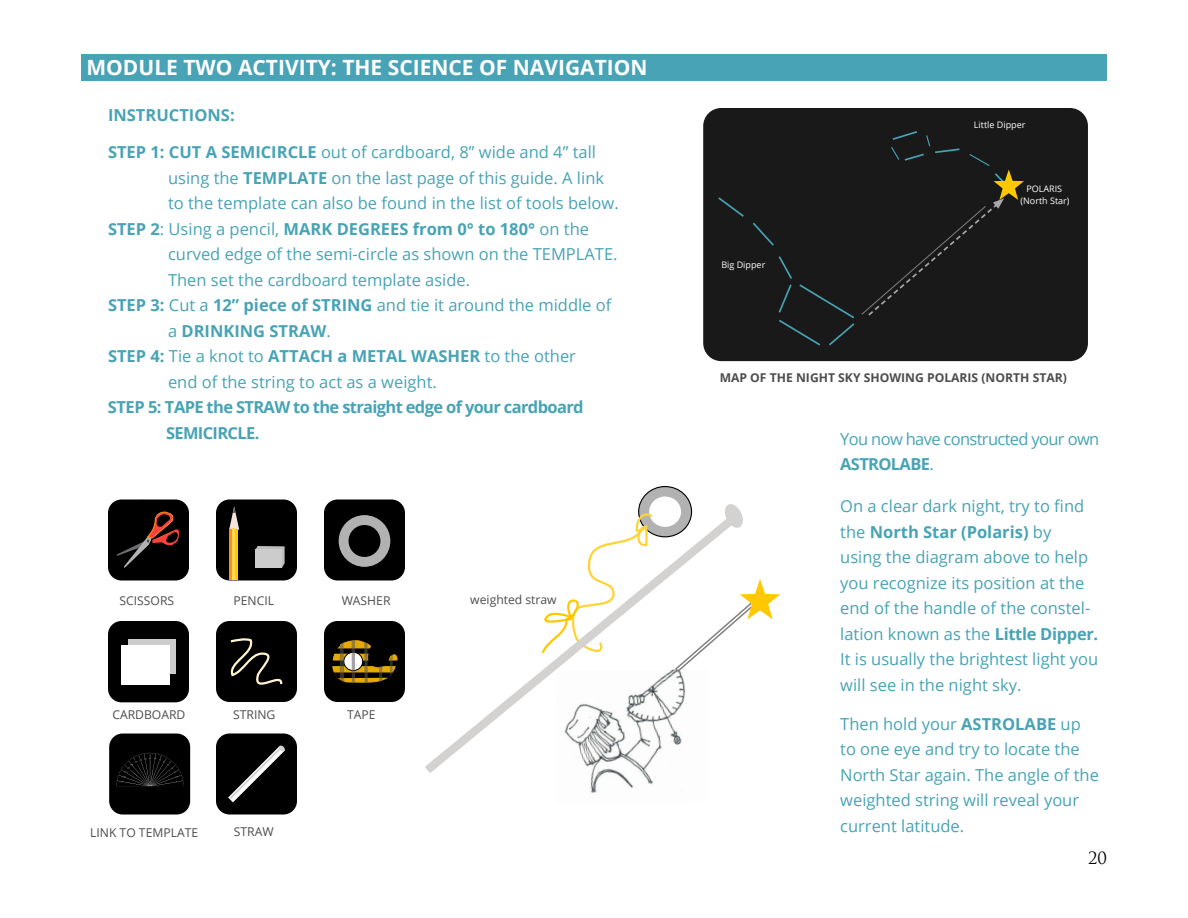
<style>
.page{position:relative;width:1188px;height:918px;background:#fff}
.page>*{position:absolute;margin:0;border:0;box-sizing:border-box;transform-origin:0 0}
.t1{font:700 21px "Open Sans";color:#fff}
.t2{font:16.5px/25.5px "Open Sans";color:#47a3b5}
.t3{font:700 16.5px "Open Sans";color:#47a3b5}
.t4{font:700 16.5px/25.5px "Open Sans";letter-spacing:-.04em;color:#47a3b5}
.t5{font:16.5px/25.5px "Open Sans";letter-spacing:-.04em;color:#47a3b5}
.t6{font:16.5px "Trajan Pro";color:#000}
.t7{font:12.15px "Open Sans";color:#4d4d4e}
.t8{font:700 12.15px "Open Sans";color:#4d4d4e}
.t9{font:9px/11.2px "Open Sans";color:#fff;text-align:center}
.s1{font-weight:700}
.s2{font-weight:400}
</style>
<div class="page">
<div style="left:81px;top:54px;width:1026px;height:27px;background:#47a3b5"></div>
<div style="left:703px;top:108px;width:385px;height:253px;background:#191919;border-radius:18px"></div>
<div style="left:216px;top:500px;width:81px;height:80px;background:#000;border-radius:14px"></div>
<svg style="left:229px;top:506px;width:10px;height:24px"></svg>
<hr style="left:230px;top:530px;width:2px;height:50px;background:#ff8f1c">
<hr style="left:236px;top:530px;width:2px;height:50px;background:#ffc800">
<svg style="left:256px;top:546px;width:29px;height:22px"></svg>
<div style="left:255px;top:549px;width:27px;height:19px;background:#ccc"></div>
<svg style="left:232px;top:529px;width:4px;height:51px"></svg>
<div style="left:324px;top:500px;width:81px;height:80px;background:#000;border-radius:14px"></div>
<div style="left:338px;top:515px;width:53px;height:52px;background:#b2b2b2;border-radius:50%"></div>
<div style="left:338px;top:514px;width:54px;height:54px;border:1px solid #000;border-radius:50%"></div>
<div style="left:349px;top:525px;width:31px;height:32px;background:#000;border-radius:50%"></div>
<div style="left:216px;top:621px;width:81px;height:81px;background:#000;border-radius:14px"></div>
<svg style="left:230px;top:638px;width:53px;height:47px"></svg>
<div style="left:216px;top:734px;width:81px;height:80px;background:#000;border-radius:14px"></div>
<svg style="left:228px;top:745px;width:57px;height:57px"></svg>
<div style="left:108px;top:621px;width:81px;height:81px;background:#000;border-radius:14px"></div>
<div style="left:128px;top:639px;width:48px;height:34px;background:#ccc"></div>
<div style="left:121px;top:645px;width:49px;height:39px;background:#fff"></div>
<div style="left:324px;top:621px;width:81px;height:81px;background:#000;border-radius:14px"></div>
<svg style="left:332px;top:640px;width:66px;height:43px"></svg>
<div style="left:108px;top:500px;width:81px;height:80px;background:#000;border-radius:14px"></div>
<svg style="left:117px;top:499px;width:64px;height:69px"></svg>
<div style="left:109px;top:734px;width:81px;height:81px;background:#000;border-radius:14px"></div>
<svg style="left:116px;top:753px;width:68px;height:33px"></svg>
<img style="left:590px;top:782px;width:64px;height:11px">
<svg style="left:742px;top:579px;width:38px;height:41px"></svg>
<div style="left:639px;top:487px;width:53px;height:50px;background:#b2b2b2;border-radius:50%"></div>
<div style="left:649px;top:497px;width:32px;height:30px;background:#fff;border-radius:50%"></div>
<svg style="left:425px;top:510px;width:316px;height:272px"></svg>
<svg style="left:724px;top:504px;width:19px;height:25px"></svg>
<svg style="left:705px;top:131px;width:319px;height:221px"></svg>
<p class="t1" style="left:86px;top:52px;width:563px">MODULE TWO ACTIVITY: THE SCIENCE OF NAVIGATION</p>
<p class="t3" style="left:108px;top:103px;width:128px">INSTRUCTIONS:</p>
<p class="t2" style="left:108px;top:139px;width:490px"><span class="s1">STEP 1: CUT A SEMICIRCLE</span> out of cardboard, 8” wide and 4” tall</p>
<p class="t2" style="left:168px;top:164px;width:438px">using the <span class="s1">TEMPLATE</span> on the last page of this guide. A link</p>
<p class="t2" style="left:168px;top:190px;width:452px">to the template can also be found in the list of tools below.</p>
<p class="t3" style="left:108px;top:217px;width:483px">STEP 2<span class="s2">: Using a pencil,</span> MARK DEGREES from 0° to 180° <span class="s2">on the</span></p>
<p class="t2" style="left:168px;top:241px;width:451px">curved edge of the semi-circle as shown on the TEMPLATE.</p>
<p class="t2" style="left:168px;top:266px;width:304px">Then set the cardboard template aside.</p>
<p class="t2" style="left:108px;top:292px;width:505px"><span class="s1">STEP 3:</span> Cut a <span class="s1">12” piece of STRING</span> and tie it around the middle of</p>
<p class="t3" style="left:168px;top:319px;width:164px"><span class="s2">a</span> DRINKING STRAW<span class="s2">.</span></p>
<p class="t3" style="left:108px;top:344px;width:470px">STEP 4: <span class="s2">Tie a knot to</span> ATTACH a METAL WASHER <span class="s2">to the other</span></p>
<p class="t2" style="left:168px;top:368px;width:270px">end of the string to act as a weight.</p>
<p class="t4" style="left:166px;top:394px;width:419px;text-indent:-58px">STEP 5: TAPE the STRAW to the straight edge of your cardboard<br>SEMICIRCLE.</p>
<p class="t7" style="left:120px;top:593px;width:56px">SCISSORS</p>
<p class="t7" style="left:233px;top:592px;width:42px">PENCIL</p>
<p class="t7" style="left:342px;top:592px;width:50px">WASHER</p>
<p class="t7" style="left:112px;top:706px;width:75px">CARDBOARD</p>
<p class="t7" style="left:347px;top:707px;width:30px">TAPE</p>
<p class="t7" style="left:233px;top:706px;width:44px">STRING</p>
<p class="t7" style="left:90px;top:824px;width:110px">LINK TO TEMPLATE</p>
<p class="t7" style="left:234px;top:823px;width:41px">STRAW</p>
<p class="t7" style="left:470px;top:591px;width:88px">weighted straw</p>
<p class="t9" style="left:974px;top:118px;width:53px">Little Dipper</p>
<p class="t9" style="left:721px;top:259px;width:45px">Big Dipper</p>
<p class="t9" style="left:1021px;top:183px;width:51px">POLARIS (North Star)</p>
<p class="t8" style="left:720px;top:369px;width:349px">MAP OF THE NIGHT SKY SHOWING POLARIS (NORTH STAR)</p>
<p class="t5" style="left:840px;top:425px;width:261px">You now have constructed your own<br><span class="s1">ASTROLABE</span>.</p>
<p class="t2" style="left:840px;top:493px;width:260px">On a clear dark night, try to find the <span class="s1">North Star (Polaris)</span> by<br>using the diagram above to help you recognize its position at the end of the handle of the constel&shy;lation known as the <span class="s1">Little Dipper.<br></span>It is usually the brightest light you will see in the night sky.</p>
<p class="t2" style="left:840px;top:710px;width:260px">Then hold your <span class="s1">ASTROLABE</span> up to one eye and try to locate the<br>North Star again. The angle of the weighted string will reveal your current latitude.</p>
<p class="t6" style="left:1088px;top:847px;width:20px">20</p>
</div>
